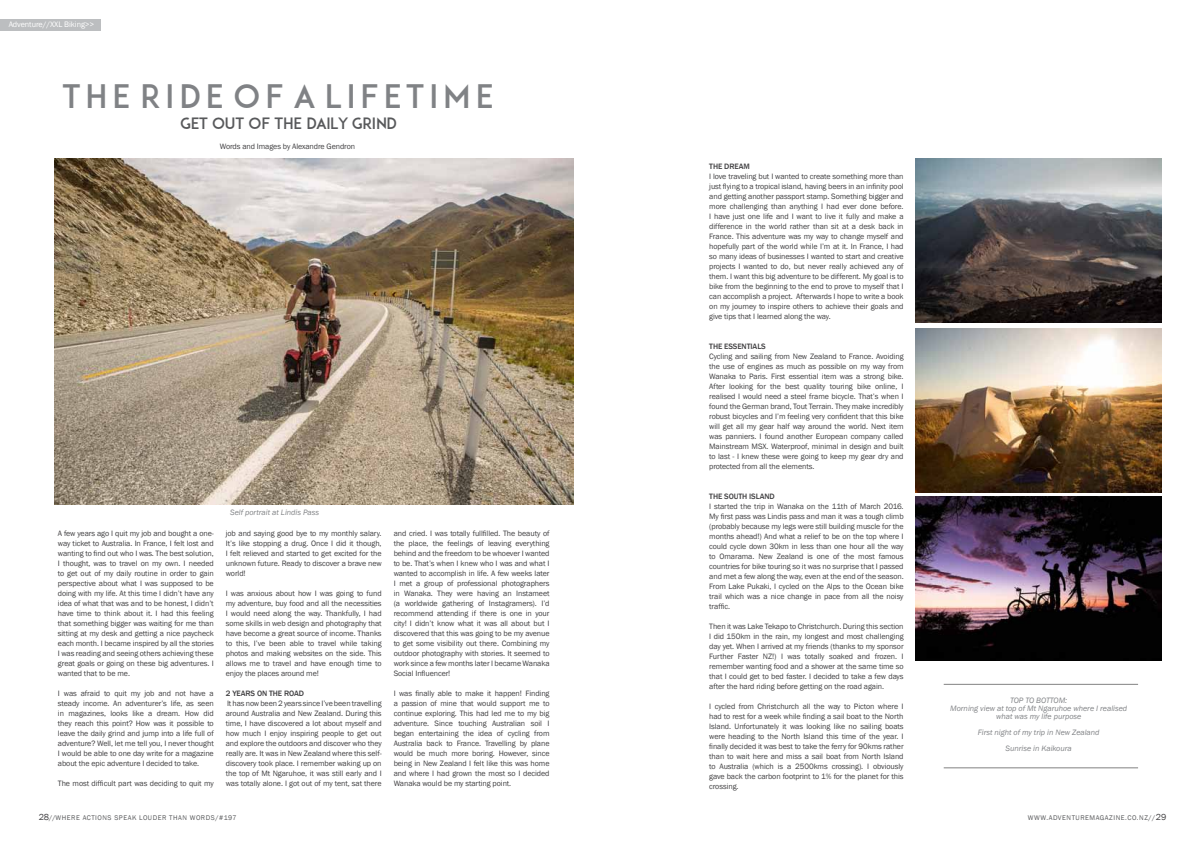
<style>
.page{position:relative;width:1191px;height:842px;background:#fff}
.page>*{position:absolute;margin:0;border:0;box-sizing:border-box;transform-origin:0 0}
.t1{font:32.1px "ADAM";color:#808285}
.t2{font:15.5px "ADAM";letter-spacing:-.01em;color:#58595b}
.t3{font:8.2px "Franklin Gothic";letter-spacing:-.01em;color:#fff}
.t4{font:8px/10px "Franklin Gothic";letter-spacing:-.01em;color:#414042;text-align:justify}
.t5{font:italic 8px/8px "Franklin Gothic";color:#808285;text-align:center}
.t6{font:500 8px "Franklin Gothic";letter-spacing:-.01em;color:#414042}
.t7{font:7px "Franklin Gothic";letter-spacing:.075em;color:#58595b}
.s1{font-size:9px;color:#414042}
</style>
<div class="page">
<div style="left:0;top:19px;width:100px;height:11px;background:#bcbec0"></div>
<img style="left:916px;top:159px;width:245px;height:163px">
<img style="left:55px;top:159px;width:518px;height:345px">
<img style="left:916px;top:328px;width:245px;height:164px">
<img style="left:916px;top:497px;width:245px;height:164px">
<hr style="left:943px;top:684px;width:195px;height:1px;background:#000">
<hr style="left:943px;top:767px;width:195px;height:1px;background:#000">
<p class="t3" style="left:9px;top:19px;width:87px">Adventure//XXL Biking&gt;&gt;</p>
<h1 class="t1" style="left:62px;top:78px;width:432px">T H E R I D E O F A L I F E T I M E</h1>
<p class="t4" style="left:220px;top:141px;width:137px">Words and Images by Alexandre Gendron</p>
<h2 class="t2" style="left:180px;top:115px;width:218px">GET OUT OF THE DAILY GRIND</h2>
<p class="t4" style="left:58px;top:529px;width:157px">A few years ago I quit my job and bought a one&shy;way ticket to Australia. In France, I felt lost and wanting to find out who I was. The best solution, I thought, was to travel on my own. I needed to get out of my daily routine in order to gain perspective about what I was supposed to be doing with my life. At this time I didn’t have any idea of what that was and to be honest, I didn’t have time to think about it. I had this feeling that something bigger was waiting for me than sitting at my desk and getting a nice paycheck each month. I became inspired by all the stories I was reading and seeing others achieving these great goals or going on these big adventures. I wanted that to be me.</p>
<p class="t4" style="left:58px;top:689px;width:157px">I was afraid to quit my job and not have a steady income. An adventurer’s life, as seen in magazines, looks like a dream. How did they reach this point? How was it possible to leave the daily grind and jump into a life full of adventure? Well, let me tell you, I never thought I would be able to one day write for a magazine about the epic adventure I decided to take.</p>
<p class="t4" style="left:58px;top:779px;width:157px">The most difficult part was deciding to quit my</p>
<p class="t5" style="left:230px;top:509px;width:91px">Self portrait at Lindis Pass</p>
<p class="t4" style="left:226px;top:529px;width:157px">job and saying good bye to my monthly salary.<br>It’s like stopping a drug. Once I did it though, I felt relieved and started to get excited for the unknown future. Ready to discover a brave new world!</p>
<p class="t4" style="left:226px;top:589px;width:157px">I was anxious about how I was going to fund my adventure, buy food and all the necessities I would need along the way. Thankfully, I had some skills in web design and photography that have become a great source of income. Thanks to this, I’ve been able to travel while taking photos and making websites on the side. This allows me to travel and have enough time to enjoy the places around me!</p>
<p class="t6" style="left:226px;top:689px;width:80px">2 YEARS ON THE ROAD</p>
<p class="t4" style="left:226px;top:699px;width:157px">It has now been 2 years since I’ve been travelling around Australia and New Zealand. During this time, I have discovered a lot about myself and how much I enjoy inspiring people to get out and explore the outdoors and discover who they really are. It was in New Zealand where this self&shy;discovery took place. I remember waking up on the top of Mt Ngaruhoe, it was still early and I was totally alone. I got out of my tent, sat there</p>
<p class="t4" style="left:394px;top:529px;width:157px">and cried. I was totally fullfilled. The beauty of the place, the feelings of leaving everything behind and the freedom to be whoever I wanted to be. That’s when I knew who I was and what I wanted to accomplish in life. A few weeks later I met a group of professional photographers in Wanaka. They were having an Instameet (a worldwide gathering of Instagramers). I’d recommend attending if there is one in your city! I didn’t know what it was all about but I discovered that this was going to be my avenue to get some visibility out there. Combining my outdoor photography with stories. It seemed to work since a few months later I became Wanaka Social Influencer!</p>
<p class="t4" style="left:394px;top:689px;width:157px">I was finally able to make it happen! Finding a passion of mine that would support me to continue exploring. This had led me to my big adventure. Since touching Australian soil I began entertaining the idea of cycling from Australia back to France. Travelling by plane would be much more boring. However, since being in New Zealand I felt like this was home and where I had grown the most so I decided Wanaka would be my starting point.</p>
<p class="t6" style="left:709px;top:161px;width:42px">THE DREAM</p>
<p class="t4" style="left:709px;top:171px;width:196px">I love traveling but I wanted to create something more than just flying to a tropical island, having beers in an infinity pool and getting another passport stamp. Something bigger and more challenging than anything I had ever done before.<br>I have just one life and I want to live it fully and make a difference in the world rather than sit at a desk back in France. This adventure was my way to change myself and hopefully part of the world while I’m at it. In France, I had so many ideas of businesses I wanted to start and creative projects I wanted to do, but never really achieved any of them. I want this big adventure to be different. My goal is to bike from the beginning to the end to prove to myself that I can accomplish a project. Afterwards I hope to write a book on my journey to inspire others to achieve their goals and give tips that I learned along the way.</p>
<p class="t6" style="left:709px;top:341px;width:58px">THE ESSENTIALS</p>
<p class="t4" style="left:709px;top:351px;width:196px">Cycling and sailing from New Zealand to France. Avoiding the use of engines as much as possible on my way from Wanaka to Paris. First essential item was a strong bike.<br>After looking for the best quality touring bike online, I realised I would need a steel frame bicycle. That’s when I found the German brand, Tout Terrain. They make incredibly robust bicycles and I’m feeling very confident that this bike will get all my gear half way around the world. Next item was panniers. I found another European company called Mainstream MSX. Waterproof, minimal in design and built to last - I knew these were going to keep my gear dry and protected from all the elements.</p>
<p class="t6" style="left:709px;top:491px;width:67px">THE SOUTH ISLAND</p>
<p class="t4" style="left:709px;top:501px;width:196px">I started the trip in Wanaka on the 11th of March 2016.<br>My first pass was Lindis pass and man it was a tough climb (probably because my legs were still building muscle for the months ahead!) And what a relief to be on the top where I could cycle down 30km in less than one hour all the way to Omarama. New Zealand is one of the most famous countries for bike touring so it was no surprise that I passed and met a few along the way, even at the end of the season.<br>From Lake Pukaki, I cycled on the Alps to the Ocean bike trail which was a nice change in pace from all the noisy traffic.</p>
<p class="t4" style="left:709px;top:621px;width:196px">Then it was Lake Tekapo to Christchurch. During this section I did 150km in the rain, my longest and most challenging day yet. When I arrived at my friends (thanks to my sponsor Further Faster NZ!) I was totally soaked and frozen. I remember wanting food and a shower at the same time so that I could get to bed faster. I decided to take a few days after the hard riding before getting on the road again.</p>
<p class="t4" style="left:709px;top:701px;width:196px">I cycled from Christchurch all the way to Picton where I had to rest for a week while finding a sail boat to the North Island. Unfortunately it was looking like no sailing boats were heading to the North Island this time of the year. I finally decided it was best to take the ferry for 90kms rather than to wait here and miss a sail boat from North Island to Australia (which is a 2500kms crossing). I obviously gave back the carbon footprint to 1% for the planet for this crossing.</p>
<p class="t5" style="left:950px;top:696px;width:178px">TOP TO BOTTOM:<br>Morning view at top of Mt Ngaruhoe where I realised what was my life purpose</p>
<p class="t5" style="left:977px;top:724px;width:123px;line-height:16px">First night of my trip in New Zealand<br>Sunrise in Kaikoura</p>
<p class="t7" style="left:39px;top:813px;width:199px"><span class="s1">28</span>//WHERE ACTIONS SPEAK LOUDER THAN WORDS/#197</p>
<p class="t7" style="left:1028px;top:813px;width:7px">www</p>
<p class="t7" style="left:1046px;top:813px;width:22px">.adventure</p>
<p class="t7" style="left:1089px;top:813px;width:78px">magazine.co.nz//<span class="s1">29</span></p>
</div>
